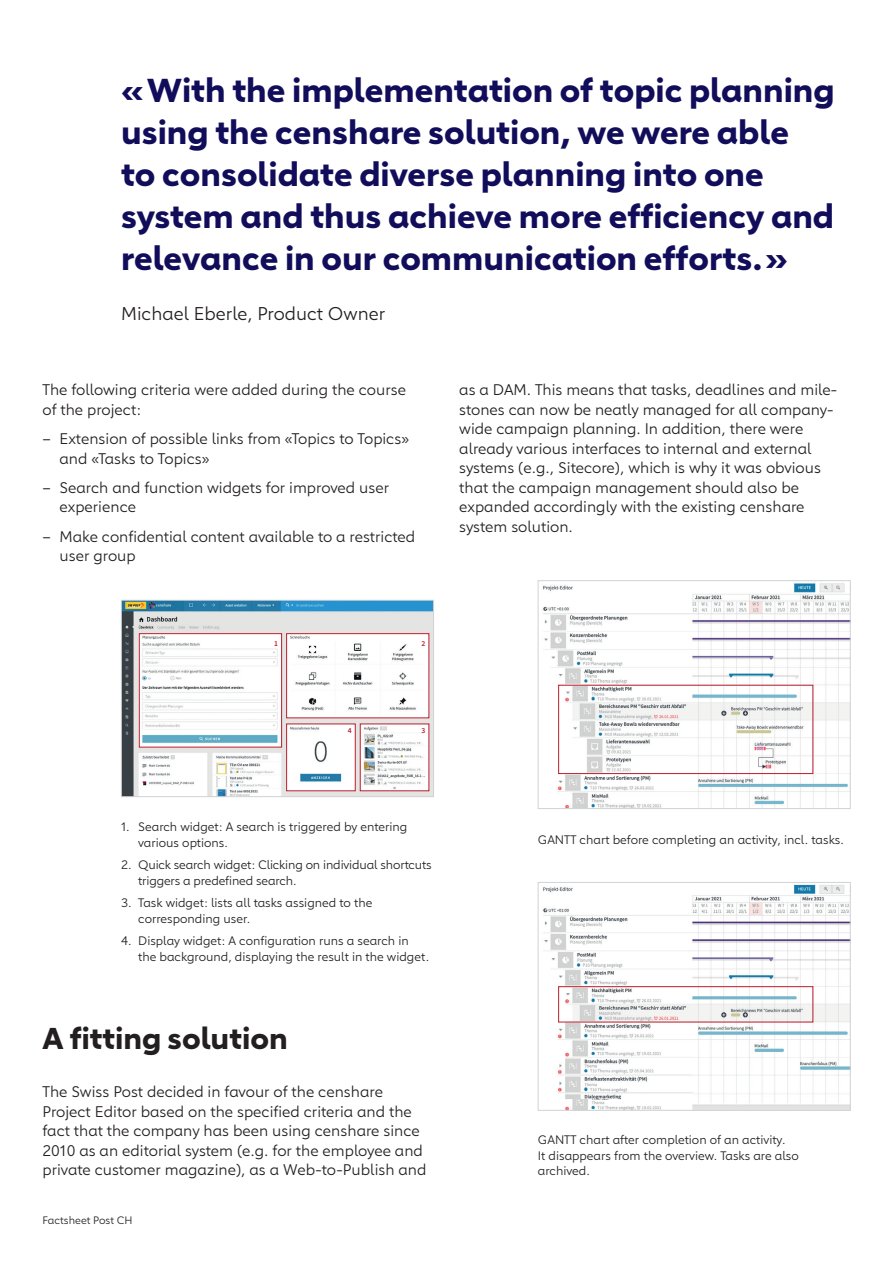
<style>
.page{position:relative;width:893px;height:1263px;background:#fff}
.page>*{position:absolute;margin:0;border:0;box-sizing:border-box;transform-origin:0 0}
.t1{font:700 33px/42px "Carnero";color:#110d5a}
.t2{font:700 30px "Carnero";color:#231f20}
.t3{font:18px "Carnero";color:#231f20}
.t4{font:15px/19.5px "Carnero";color:#231f20}
.t5{font:12px/15.8px "Carnero";color:#231f20}
.t6{font:10.5px "Carnero";color:#231f20}
.t7{font:600 7.65px "Source Sans Pro";color:#be1d2c}
</style>
<div class="page">
<img style="left:123px;top:602px;width:309px;height:193px">
<div style="left:121px;top:600px;width:313px;height:197px;border:1px solid #d1d2d4"></div>
<div style="left:139px;top:633px;width:143px;height:114px;border:1px solid #be1d2c"></div>
<div style="left:286px;top:633px;width:143px;height:85px;border:1px solid #be1d2c"></div>
<img style="left:543px;top:583px;width:305px;height:224px">
<div style="left:538px;top:580px;width:312px;height:229px;border:1px solid #d1d2d4"></div>
<div style="left:558px;top:685px;width:255px;height:89px;border:1px solid #be1d2c"></div>
<img style="left:543px;top:884px;width:305px;height:224px">
<div style="left:538px;top:882px;width:312px;height:228px;border:1px solid #d1d2d4"></div>
<div style="left:558px;top:986px;width:255px;height:36px;border:1px solid #be1d2c"></div>
<h1 class="t1" style="left:121px;top:69px;width:715px">«With the implementation of topic planning using the censhare solution, we were able<br>to consolidate diverse planning into one system and thus achieve more efficiency and relevance in our communication efforts.»</h1>
<p class="t3" style="left:121px;top:303px;width:266px">Michael Eberle, Product Owner</p>
<p class="t4" style="left:43px;top:380px;width:365px">The following criteria were added during the course of the project:</p>
<p class="t4" style="left:60px;top:429px;width:351px;text-indent:-17px">– Extension of possible links from «Topics to Topics» and «Tasks to Topics»</p>
<p class="t4" style="left:60px;top:478px;width:331px;text-indent:-17px">– Search and function widgets for improved user experience</p>
<p class="t4" style="left:60px;top:526px;width:357px;text-indent:-17px">– Make confidential content available to a restricted user group</p>
<p class="t7" style="left:274px;top:638px;width:5px">1</p>
<p class="t7" style="left:422px;top:638px;width:5px">2</p>
<p class="t7" style="left:348px;top:726px;width:5px">4</p>
<p class="t7" style="left:422px;top:726px;width:5px">3</p>
<p class="t4" style="left:459px;top:380px;width:379px">as a DAM. This means that tasks, deadlines and mile&shy;stones can now be neatly managed for all company&shy;wide campaign planning. In addition, there were already various interfaces to internal and external systems (e.g., Sitecore), which is why it was obvious that the campaign management should also be expanded accordingly with the existing censhare system solution.</p>
<p class="t5" style="left:138px;top:819px;width:271px;text-indent:-17px">1. Search widget: A search is triggered by entering various options.</p>
<p class="t5" style="left:138px;top:857px;width:295px;text-indent:-17px">2. Quick search widget: Clicking on individual shortcuts triggers a predefined search.</p>
<p class="t5" style="left:138px;top:895px;width:236px;text-indent:-17px">3. Task widget: lists all tasks assigned to the corresponding user.</p>
<p class="t5" style="left:138px;top:933px;width:292px;text-indent:-17px">4. Display widget: A configuration runs a search in the background, displaying the result in the widget.</p>
<h2 class="t2" style="left:43px;top:1019px;width:247px">A fitting solution</h2>
<p class="t4" style="left:43px;top:1082px;width:386px">The Swiss Post decided in favour of the censhare Project Editor based on the specified criteria and the fact that the company has been using censhare since 2010 as an editorial system (e.g. for the employee and private customer magazine), as a Web-to-Publish and</p>
<p class="t6" style="left:43px;top:1214px;width:92px">Factsheet Post CH</p>
<p class="t5" style="left:538px;top:832px;width:307px">GANTT chart before completing an activity, incl. tasks.</p>
<p class="t5" style="left:538px;top:1132px;width:262px">GANTT chart after completion of an activity.<br>It disappears from the overview. Tasks are also archived.</p>
</div>
